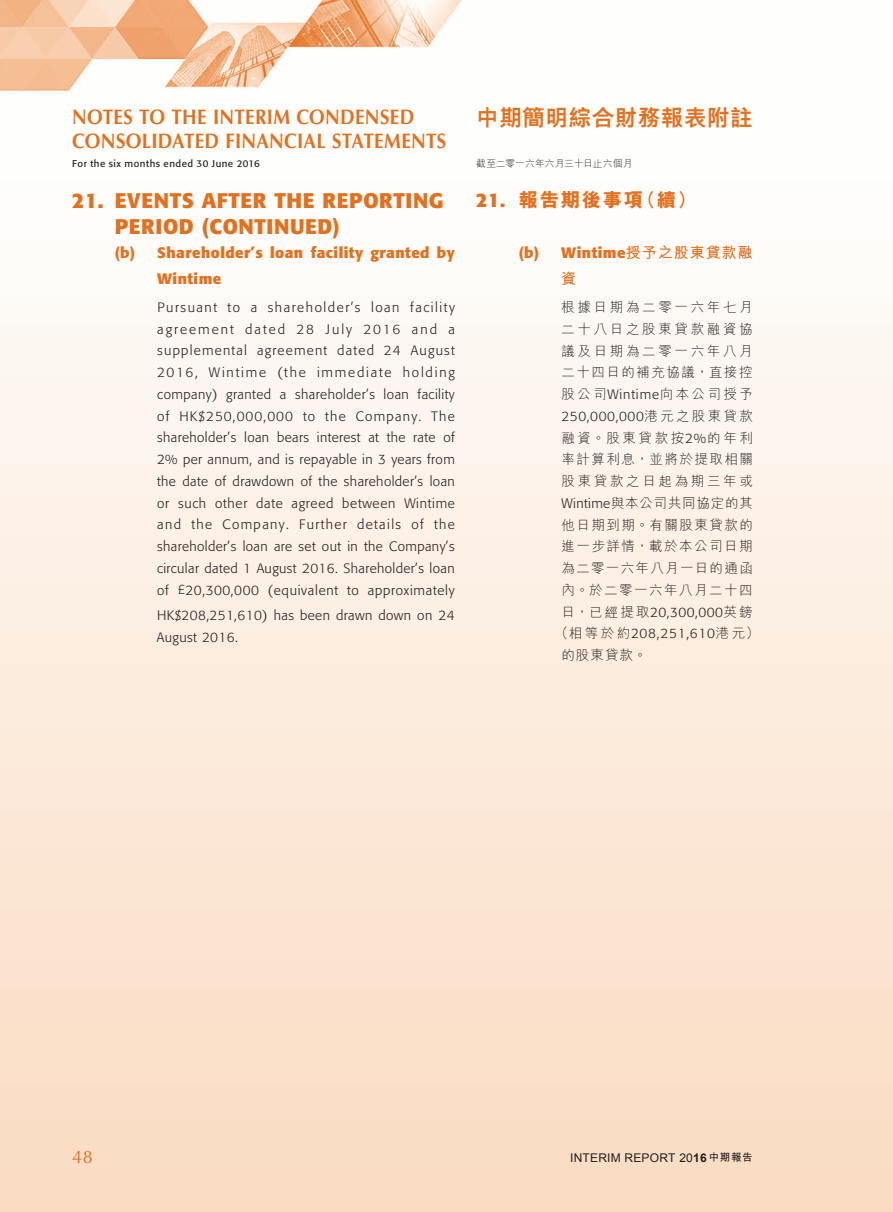
<style>
.page{position:relative;width:893px;height:1212px;background:#fff}
.page>*{position:absolute;margin:0;border:0;box-sizing:border-box;transform-origin:0 0}
.t1{font:800 22.5px "M Hei HK";letter-spacing:.025em;color:#e4701e}
.t2{font:700 21px/24px "Optima LT Std";letter-spacing:.015em;color:#e4701e;scale:.9 1}
.t3{font:700 21px/25.5px "Formata";letter-spacing:.03em;color:#e4701e}
.t4{font:800 19.5px "M Hei HK";letter-spacing:.08em;color:#e4701e}
.t5{font:18px "Optima LT Std";color:#e4701e}
.t6{font:700 15px/25.5px "Formata";letter-spacing:.03em;color:#e4701e}
.t7{font:700 15px "M Hei HK";color:#e4701e}
.t8{font:300 13.5px/21.8px "Formata";letter-spacing:.035em;color:#231f20;text-align:justify}
.t9{font:300 13.5px/21.8px "M Hei HK";letter-spacing:.11em;color:#231f20;text-align:justify}
.t10{font:300 13.5px/21.8px "Formata";letter-spacing:.055em;color:#231f20;text-align:center}
.t11{font:12px "Arial";letter-spacing:.02em;color:#231f20}
.t12{font:9.75px "Formata";letter-spacing:.05em;color:#231f20}
.t13{font:300 9.75px "M Hei HK";color:#231f20}
.s1{font-family:"Formata";font-weight:700}
.s2{font-family:"M Hei HK"}
.s3{font-family:"Formata"}
.s4{font-weight:700}
.s5{font-family:"M Hei HK";font-weight:700;font-size:10.5px}
</style>
<div class="page">
<img style="left:0;top:0;width:893px;height:1212px">
<h2 class="t2" style="left:72px;top:105px;width:417px">NOTES TO THE INTERIM CONDENSED<br>CONSOLIDATED FINANCIAL STATEMENTS</h2>
<h1 class="t1" style="left:476px;top:106px;width:278px">中期簡明綜合財務報表附註</h1>
<p class="t12" style="left:72px;top:158px;width:189px">For the six months ended 30 June 2016</p>
<p class="t13" style="left:476px;top:157px;width:158px">截至二零一六年六月三十日止六個月</p>
<h2 class="t3" style="left:115px;top:188px;width:331px;text-indent:-42px">21. EVENTS AFTER THE REPORTING<br>PERIOD (CONTINUED)</h2>
<p class="t6" style="left:157px;top:240px;width:299px;text-indent:-42px">(b) Shareholder’s loan facility granted by<br>Wintime</p>
<p class="t8" style="left:157px;top:296px;width:299px">Pursuant to a shareholder’s loan facility agreement dated 28 July 2016 and a supplemental agreement dated 24 August 2016, Wintime (the immediate holding company) granted a shareholder’s loan facility of HK$250,000,000 to the Company. The shareholder’s loan bears interest at the rate of 2% per annum, and is repayable in 3 years from the date of drawdown of the shareholder’s loan or such other date agreed between Wintime and the Company. Further details of the shareholder’s loan are set out in the Company’s circular dated 1 August 2016. Shareholder’s loan of £20,300,000 (equivalent to approximately</p>
<p class="t8" style="left:157px;top:605px;width:299px">HK$208,251,610) has been drawn down on 24<br>August 2016.</p>
<h3 class="t4" style="left:476px;top:187px;width:222px"><span class="s1">21.</span> 報告期後事項（續）</h3>
<p class="t6" style="left:519px;top:240px;width:235px">(b) Wintime<span class="s2">授予之股東貸款融</span></p>
<p class="t7" style="left:561px;top:267px;width:16px">資</p>
<p class="t9" style="left:561px;top:296px;width:193px">根據日期為二零一六年七月二十八日之股東貸款融資協議及日期為二零一六年八月二十四日的補充協議，直接控股公司<span class="s3">Wintime</span>向本公司授予</p>
<p class="t8" style="left:561px;top:405px;width:193px">250,000,000<span class="s2">港元之股東貸款</span></p>
<p class="t9" style="left:561px;top:426px;width:193px">融資。股東貸款按<span class="s3">2%</span>的年利率計算利息，並將於提取相關股東貸款之日起為期三年或<span class="s3">Wintime</span>與本公司共同協定的其他日期到期。有關股東貸款的進一步詳情，載於本公司日期為二零一六年八月一日的通函內。於二零一六年八月二十四</p>
<p class="t10" style="left:555px;top:601px;width:206px"><span class="s2">日，已經提取</span>20,300,000<span class="s2">英鎊（相等於約</span>208,251,610<span class="s2">港元）</span></p>
<p class="t9" style="left:561px;top:644px;width:87px">的股東貸款。</p>
<h3 class="t5" style="left:72px;top:1146px;width:22px">48</h3>
<p class="t11" style="left:570px;top:1150px;width:184px">INTERIM REPORT 20<span class="s4">16</span> <span class="s5">中期報告</span></p>
</div>
